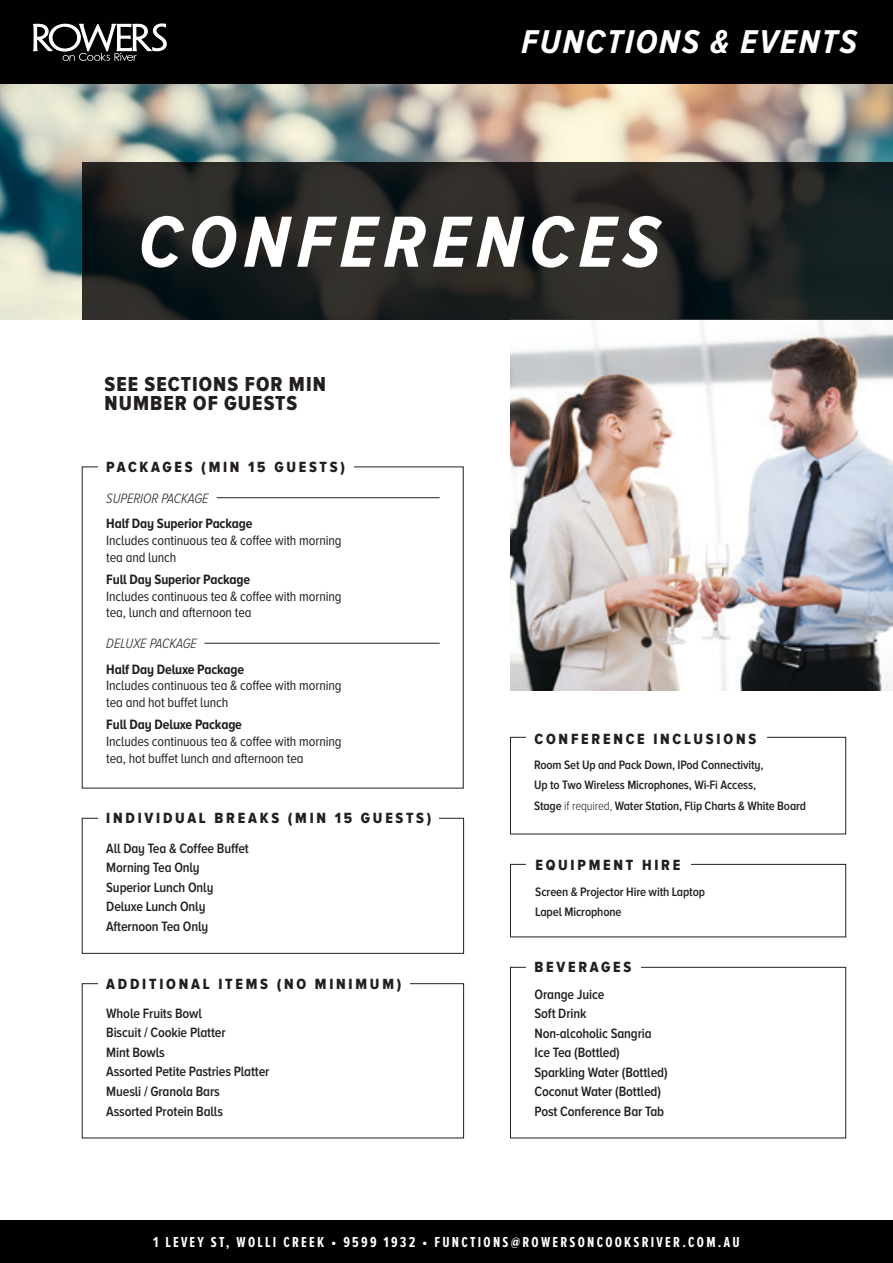
<style>
.page{position:relative;width:893px;height:1263px;background:#fff}
.page>*{position:absolute;margin:0;border:0;box-sizing:border-box;transform-origin:0 0}
.t1{font:italic 700 75px "Proxima Nova A Cond";letter-spacing:.1em;color:#fff}
.t2{font:italic 700 34.2px "Proxima Nova A Cond";letter-spacing:.06em;color:#fff}
.t3{font:21px "Proxima Nova A Cond Extrabld";letter-spacing:.05em;color:#231f20}
.t4{font:15.3px "Proxima Nova A Cond Extrabld";letter-spacing:.18em;color:#231f20}
.t5{font:700 15px "Proxima Nova A Ex Cn";letter-spacing:.15em;color:#fff}
.t6{font:14.1px/16.8px "Proxima Nova A Cond";letter-spacing:-.01em;color:#231f20}
.t7{font:600 14.1px "Proxima Nova A Cond";letter-spacing:-.01em;color:#231f20}
.t8{font:italic 300 14.1px "Proxima Nova A Cond";color:#231f20}
.t9{font:600 12.75px "Proxima Nova A Cond";letter-spacing:-.01em;color:#231f20}
.t10{font:600 12.6px "Proxima Nova A Cond";letter-spacing:-.01em;color:#231f20}
.s1{font-weight:700}
.s2{font-weight:300}
</style>
<div class="page">
<img style="left:0;top:84px;width:893px;height:236px">
<div style="left:0;top:0;width:893px;height:84px;background:#020000"></div>
<div style="left:0;top:1220px;width:893px;height:43px;background:#020000"></div>
<svg style="left:33px;top:23px;width:134px;height:38px"></svg>
<div style="left:510px;top:967px;width:336px;height:171px;border:1px solid #231f20"></div>
<div style="left:526px;top:953px;width:115px;height:24px;background:#fff"></div>
<hr style="left:217px;top:497px;width:223px;height:1px;background:#231f20">
<hr style="left:204px;top:643px;width:236px;height:1px;background:#231f20">
<img style="left:510px;top:320px;width:383px;height:370px">
<div style="left:510px;top:864px;width:336px;height:73px;border:1px solid #231f20"></div>
<div style="left:526px;top:851px;width:165px;height:24px;background:#fff"></div>
<div style="left:510px;top:737px;width:336px;height:97px;border:1px solid #231f20"></div>
<div style="left:527px;top:725px;width:240px;height:23px;background:#fff"></div>
<svg style="left:82px;top:163px;width:811px;height:157px"></svg>
<p class="t2" style="left:522px;top:23px;width:337px">FUNCTIONS &amp; EVENTS</p>
<p class="t1" style="left:139px;top:200px;width:523px">CONFERENCES</p>
<p class="t3" style="left:105px;top:372px;width:223px">SEE SECTIONS FOR MIN</p>
<p class="t3" style="left:105px;top:391px;width:194px">NUMBER OF GUESTS</p>
<p class="t4" style="left:106px;top:458px;width:240px">PACKAGES (MIN 15 GUESTS)</p>
<p class="t8" style="left:106px;top:490px;width:104px">SUPERIOR PACKAGE</p>
<p class="t6" style="left:106px;top:515px;width:237px"><span class="s1">Half Day Superior Package<br></span>Includes continuous tea &amp; coffee with morning tea and lunch</p>
<p class="t6" style="left:106px;top:571px;width:237px"><span class="s1">Full Day Superior Package<br></span>Includes continuous tea &amp; coffee with morning tea, lunch and afternoon tea</p>
<p class="t8" style="left:106px;top:636px;width:92px">DELUXE PACKAGE</p>
<p class="t6" style="left:106px;top:660px;width:237px"><span class="s1">Half Day Deluxe Package<br></span>Includes continuous tea &amp; coffee with morning tea and hot buffet lunch</p>
<p class="t6" style="left:106px;top:716px;width:237px"><span class="s1">Full Day Deluxe Package<br></span>Includes continuous tea &amp; coffee with morning tea, hot buffet lunch and afternoon tea</p>
<p class="t4" style="left:106px;top:810px;width:327px">INDIVIDUAL BREAKS (MIN 15 GUESTS)</p>
<p class="t7" style="left:106px;top:840px;width:144px">All Day Tea &amp; Coffee Buffet</p>
<p class="t7" style="left:106px;top:860px;width:95px">Morning Tea Only</p>
<p class="t7" style="left:106px;top:879px;width:109px">Superior Lunch Only</p>
<p class="t7" style="left:106px;top:899px;width:101px">Deluxe Lunch Only</p>
<p class="t7" style="left:106px;top:918px;width:103px">Afternoon Tea Only</p>
<p class="t4" style="left:106px;top:975px;width:297px">ADDITIONAL ITEMS (NO MINIMUM)</p>
<p class="t7" style="left:106px;top:1005px;width:97px">Whole Fruits Bowl</p>
<p class="t7" style="left:106px;top:1025px;width:121px">Biscuit / Cookie Platter</p>
<p class="t7" style="left:106px;top:1044px;width:60px">Mint Bowls</p>
<p class="t7" style="left:106px;top:1064px;width:165px">Assorted Petite Pastries Platter</p>
<p class="t7" style="left:106px;top:1083px;width:115px">Muesli / Granola Bars</p>
<p class="t7" style="left:106px;top:1103px;width:118px">Assorted Protein Balls</p>
<p class="t4" style="left:535px;top:730px;width:223px">CONFERENCE INCLUSIONS</p>
<p class="t10" style="left:534px;top:757px;width:231px">Room Set Up and Pack Down, IPod Connectivity,</p>
<p class="t10" style="left:534px;top:778px;width:224px">Up to Two Wireless Microphones, Wi-Fi Access,</p>
<p class="t10" style="left:534px;top:799px;width:273px">Stage <span class="s2">if required,</span> Water Station, Flip Charts &amp; White Board</p>
<p class="t4" style="left:535px;top:856px;width:146px">EQUIPMENT HIRE</p>
<p class="t9" style="left:535px;top:885px;width:171px">Screen &amp; Projector Hire with Laptop</p>
<p class="t9" style="left:535px;top:905px;width:88px">Lapel Microphone</p>
<p class="t4" style="left:535px;top:959px;width:98px">BEVERAGES</p>
<p class="t7" style="left:535px;top:986px;width:71px">Orange Juice</p>
<p class="t7" style="left:535px;top:1006px;width:53px">Soft Drink</p>
<p class="t7" style="left:535px;top:1025px;width:119px">Non-alcoholic Sangria</p>
<p class="t7" style="left:535px;top:1045px;width:87px">Ice Tea (Bottled)</p>
<p class="t7" style="left:535px;top:1064px;width:135px">Sparkling Water (Bottled)</p>
<p class="t7" style="left:535px;top:1084px;width:128px">Coconut Water (Bottled)</p>
<p class="t7" style="left:535px;top:1103px;width:131px">Post Conference Bar Tab</p>
<p class="t5" style="left:153px;top:1234px;width:588px">1 LEVEY ST, WOLLI CREEK • 9599 1932 • FUNCTIONS@ROWERSONCOOKSRIVER.COM.AU</p>
</div>
